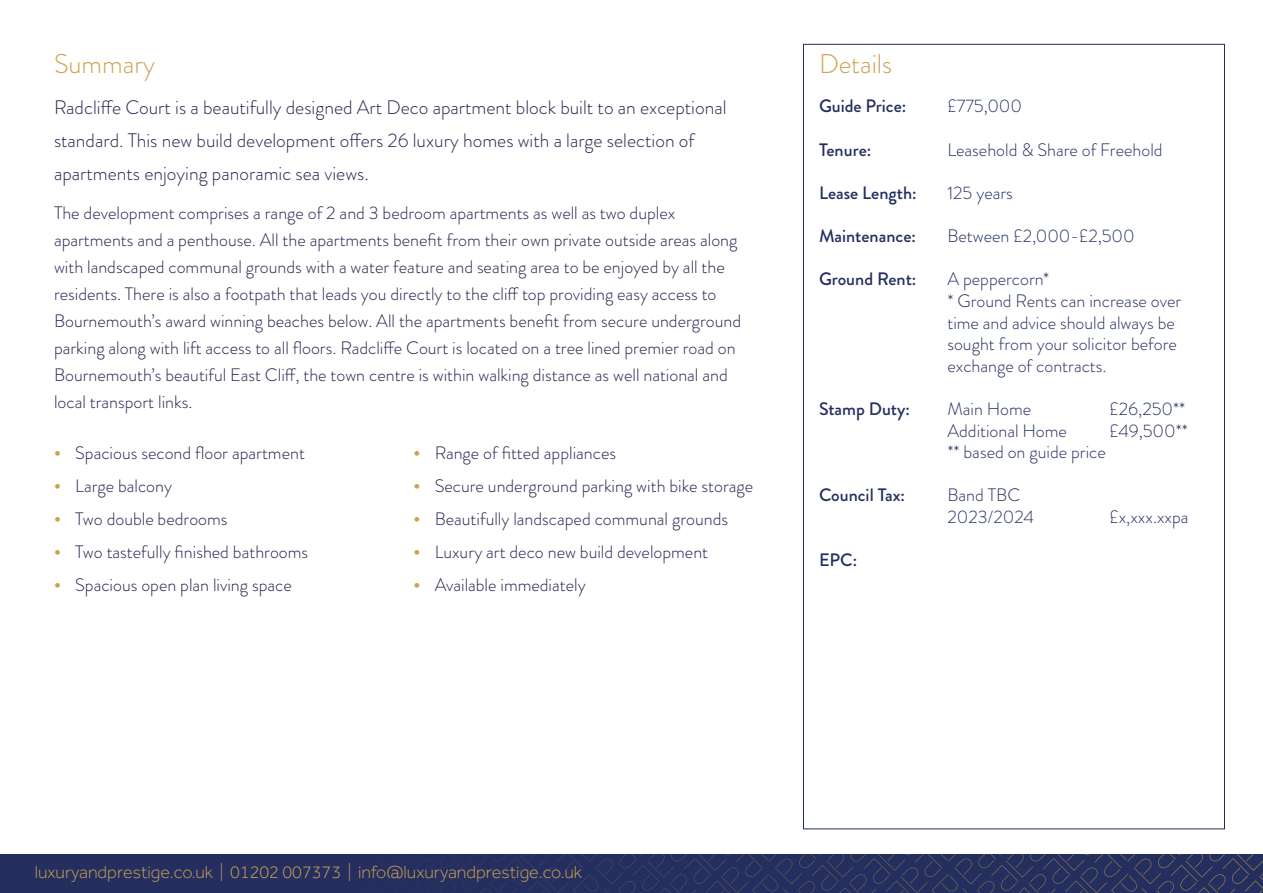
<style>
.page{position:relative;width:1263px;height:893px;background:#fff}
.page>*{position:absolute;margin:0;border:0;box-sizing:border-box;transform-origin:0 0}
.t1{font:300 27px "Brandon Grotesque";color:#cfa151}
.t2{font:300 19.5px/33px "Brandon Grotesque";color:#26224e}
.t3{font:300 18px/27px "Brandon Grotesque";color:#26224e}
.t4{font:300 18px/21.6px "Brandon Grotesque";color:#242f60}
.t5{font:500 18px "Brandon Grotesque";color:#242f60}
.t6{font:300 18px "Effra";color:#cfa151}
.s1{font-weight:700;color:#cfa04d}
</style>
<div class="page">
<div style="left:0;top:855px;width:1263px;height:38px;background:#242f60"></div>
<svg style="left:432px;top:855px;width:831px;height:38px"></svg>
<h1 class="t1" style="left:54px;top:45px;width:103px">Summary</h1>
<h1 class="t1" style="left:819px;top:45px;width:75px">Details</h1>
<p class="t2" style="left:54px;top:90px;width:674px">Radcliffe Court is a beautifully designed Art Deco apartment block built to an exceptional standard. This new build development offers 26 luxury homes with a large selection of apartments enjoying panoramic sea views.</p>
<p class="t3" style="left:54px;top:200px;width:689px">The development comprises a range of 2 and 3 bedroom apartments as well as two duplex apartments and a penthouse. All the apartments benefit from their own private outside areas along with landscaped communal grounds with a water feature and seating area to be enjoyed by all the residents. There is also a footpath that leads you directly to the cliff top providing easy access to Bournemouth’s award winning beaches below. All the apartments benefit from secure underground parking along with lift access to all floors. Radcliffe Court is located on a tree lined premier road on Bournemouth’s beautiful East Cliff, the town centre is within walking distance as well national and local transport links.</p>
<p class="t3" style="left:54px;top:439px;width:252px"><span class="s1">•</span> Spacious second floor apartment</p>
<p class="t3" style="left:54px;top:472px;width:120px"><span class="s1">•</span> Large balcony</p>
<p class="t3" style="left:54px;top:505px;width:175px"><span class="s1">•</span> Two double bedrooms</p>
<p class="t3" style="left:54px;top:538px;width:256px"><span class="s1">•</span> Two tastefully finished bathrooms</p>
<p class="t3" style="left:54px;top:571px;width:239px"><span class="s1">•</span> Spacious open plan living space</p>
<p class="t5" style="left:819px;top:94px;width:89px">Guide Price:</p>
<p class="t5" style="left:819px;top:137px;width:54px">Tenure:</p>
<p class="t5" style="left:819px;top:180px;width:99px">Lease Length:</p>
<p class="t5" style="left:819px;top:223px;width:98px">Maintenance:</p>
<p class="t5" style="left:819px;top:267px;width:99px">Ground Rent:</p>
<p class="t5" style="left:819px;top:396px;width:92px">Stamp Duty:</p>
<p class="t3" style="left:413px;top:439px;width:204px"><span class="s1">•</span> Range of fitted appliances</p>
<p class="t3" style="left:413px;top:472px;width:341px"><span class="s1">•</span> Secure underground parking with bike storage</p>
<p class="t3" style="left:413px;top:505px;width:316px"><span class="s1">•</span> Beautifully landscaped communal grounds</p>
<p class="t3" style="left:413px;top:538px;width:296px"><span class="s1">•</span> Luxury art deco new build development</p>
<p class="t3" style="left:413px;top:571px;width:174px"><span class="s1">•</span> Available immediately</p>
<p class="t5" style="left:819px;top:483px;width:87px">Council Tax:</p>
<p class="t5" style="left:819px;top:547px;width:40px">EPC:</p>
<p class="t4" style="left:947px;top:96px;width:76px">£775,000</p>
<p class="t4" style="left:947px;top:139px;width:217px">Leasehold &amp; Share of Freehold</p>
<p class="t4" style="left:947px;top:182px;width:67px">125 years</p>
<p class="t4" style="left:947px;top:225px;width:189px">Between £2,000-£2,500</p>
<p class="t4" style="left:947px;top:268px;width:235px">A peppercorn*<br>* Ground Rents can increase over time and advice should always be sought from your solicitor before exchange of contracts.</p>
<p class="t4" style="left:947px;top:398px;width:85px">Main Home</p>
<p class="t4" style="left:1109px;top:398px;width:77px">£26,250**</p>
<p class="t4" style="left:947px;top:420px;width:121px">Additional Home</p>
<p class="t4" style="left:1109px;top:420px;width:80px">£49,500**</p>
<p class="t4" style="left:947px;top:441px;width:160px">** based on guide price</p>
<p class="t4" style="left:947px;top:484px;width:88px">Band TBC<br>2023/2024</p>
<p class="t4" style="left:1109px;top:506px;width:81px">£x,xxx.xxpa</p>
<p class="t6" style="left:35px;top:862px;width:549px">luxuryandprestige.co.uk | 01202 007373 | info@luxuryandprestige.co.uk</p>
</div>
